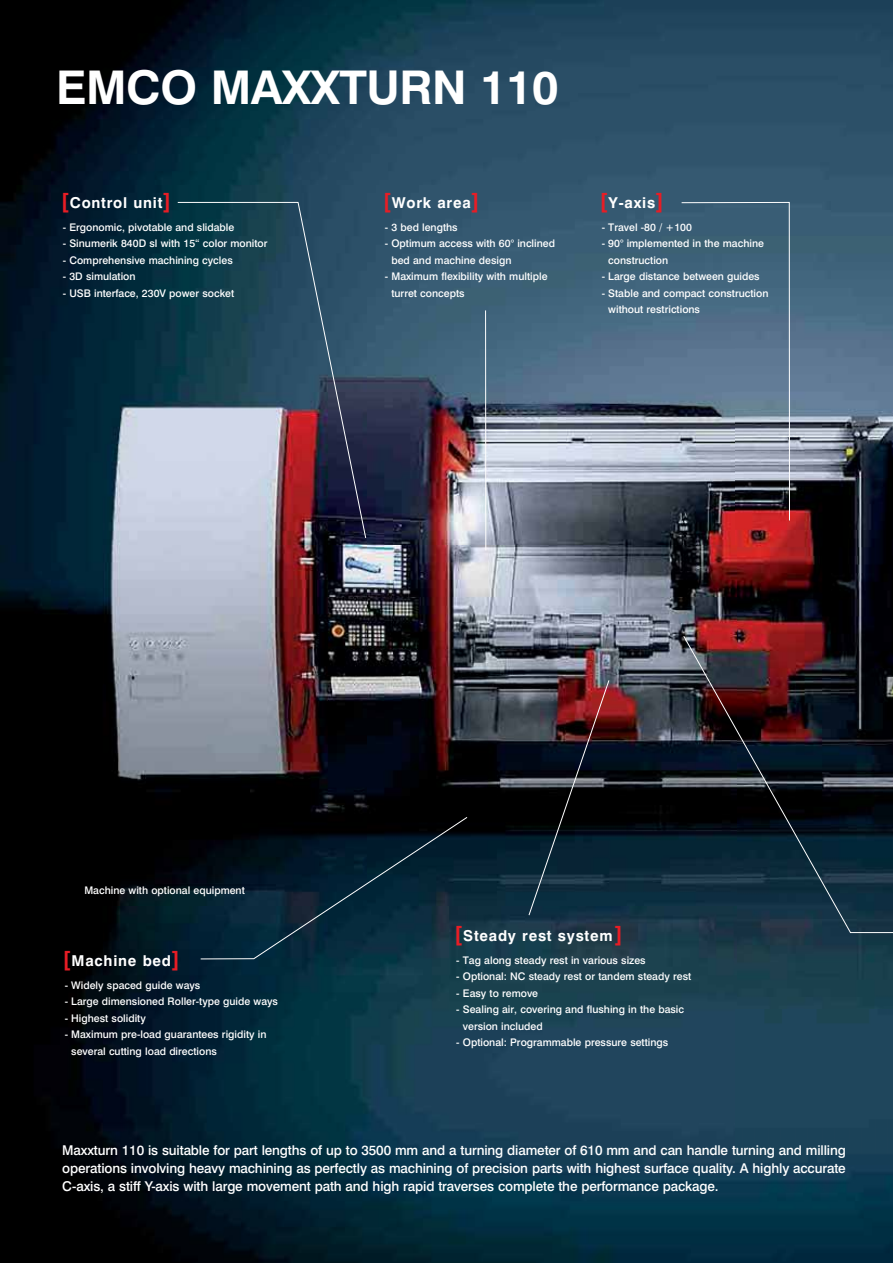
<style>
.page{position:relative;width:893px;height:1263px;background:#fff}
.page>*{position:absolute;margin:0;border:0;box-sizing:border-box;transform-origin:0 0}
.t1{font:700 46.5px "Swiss 721 BT";letter-spacing:-.01em;color:#fff}
.t2{font:700 15px "Swiss 721 BT";letter-spacing:.05em;color:#fff}
.t3{font:500 13.5px/18px "Swiss 721 BT";letter-spacing:-.01em;color:#fff;text-align:justify}
.t4{font:500 10.5px/16.5px "Swiss 721 BT";color:#fff}
.s1{font-size:21px;color:#e81d25}
</style>
<div class="page">
<img style="left:0;top:0;width:893px;height:1263px">
<img style="left:0;top:186px;width:893px;height:978px">
<svg style="left:177px;top:202px;width:189px;height:336px;background:#4e5e71"></svg>
<svg style="left:681px;top:202px;width:109px;height:319px;background:#5e7185"></svg>
<svg style="left:200px;top:817px;width:268px;height:142px;background:#071f2d"></svg>
<svg style="left:528px;top:680px;width:82px;height:236px;background:#23222c"></svg>
<svg style="left:683px;top:635px;width:210px;height:298px;background:#1c202a"></svg>
<hr style="left:485px;top:310px;width:1px;height:240px;background:#fff">
<h1 class="t1" style="left:56px;top:65px;width:504px">EMCO MAXXTURN 110</h1>
<h2 class="t2" style="left:61px;top:195px;width:112px"><span class="s1">[</span>Control unit<span class="s1">]</span></h2>
<p class="t4" style="left:63px;top:219px;width:173px">- Ergonomic, pivotable and slidable</p>
<p class="t4" style="left:63px;top:236px;width:206px">- Sinumerik 840D sl with 15“ color monitor</p>
<p class="t4" style="left:63px;top:252px;width:171px">- Comprehensive machining cycles</p>
<p class="t4" style="left:63px;top:269px;width:74px">- 3D simulation</p>
<p class="t4" style="left:63px;top:285px;width:173px">- USB interface, 230V power socket</p>
<h2 class="t2" style="left:383px;top:195px;width:98px"><span class="s1">[</span>Work area<span class="s1">]</span></h2>
<p class="t4" style="left:385px;top:219px;width:74px">- 3 bed lengths</p>
<p class="t4" style="left:391px;top:236px;width:165px;text-indent:-7px">- Optimum access with 60° inclined bed and machine design</p>
<p class="t4" style="left:391px;top:269px;width:158px;text-indent:-7px">- Maximum flexibility with multiple turret concepts</p>
<h2 class="t2" style="left:600px;top:195px;width:66px"><span class="s1">[</span>Y-axis<span class="s1">]</span></h2>
<p class="t4" style="left:602px;top:219px;width:92px">- Travel -80 / +100</p>
<p class="t4" style="left:608px;top:236px;width:157px;text-indent:-7px">- 90° implemented in the machine construction</p>
<p class="t4" style="left:602px;top:269px;width:160px">- Large distance between guides</p>
<p class="t4" style="left:608px;top:285px;width:162px;text-indent:-7px">- Stable and compact construction without restrictions</p>
<p class="t4" style="left:84px;top:882px;width:162px">Machine with optional equipment</p>
<h2 class="t2" style="left:63px;top:954px;width:119px"><span class="s1">[</span>Machine bed<span class="s1">]</span></h2>
<p class="t4" style="left:65px;top:977px;width:137px">- Widely spaced guide ways</p>
<p class="t4" style="left:65px;top:994px;width:215px">- Large dimensioned Roller-type guide ways</p>
<p class="t4" style="left:65px;top:1010px;width:83px">- Highest solidity</p>
<p class="t4" style="left:71px;top:1027px;width:197px;text-indent:-7px">- Maximum pre-load guarantees rigidity in several cutting load directions</p>
<h2 class="t2" style="left:454px;top:928px;width:170px"><span class="s1">[</span>Steady rest system<span class="s1">]</span></h2>
<p class="t4" style="left:456px;top:952px;width:191px">- Tag along steady rest in various sizes</p>
<p class="t4" style="left:456px;top:968px;width:236px">- Optional: NC steady rest or tandem steady rest</p>
<p class="t4" style="left:456px;top:985px;width:83px">- Easy to remove</p>
<p class="t4" style="left:463px;top:1001px;width:223px;text-indent:-7px">- Sealing air, covering and flushing in the basic version included</p>
<p class="t4" style="left:456px;top:1034px;width:213px">- Optional: Programmable pressure settings</p>
<p class="t3" style="left:62px;top:1142px;width:785px">Maxxturn 110 is suitable for part lengths of up to 3500 mm and a turning diameter of 610 mm and can handle turning and milling operations involving heavy machining as perfectly as machining of precision parts with highest surface quality. A highly accurate C-axis, a stiff Y-axis with large movement path and high rapid traverses complete the performance package.</p>
</div>
